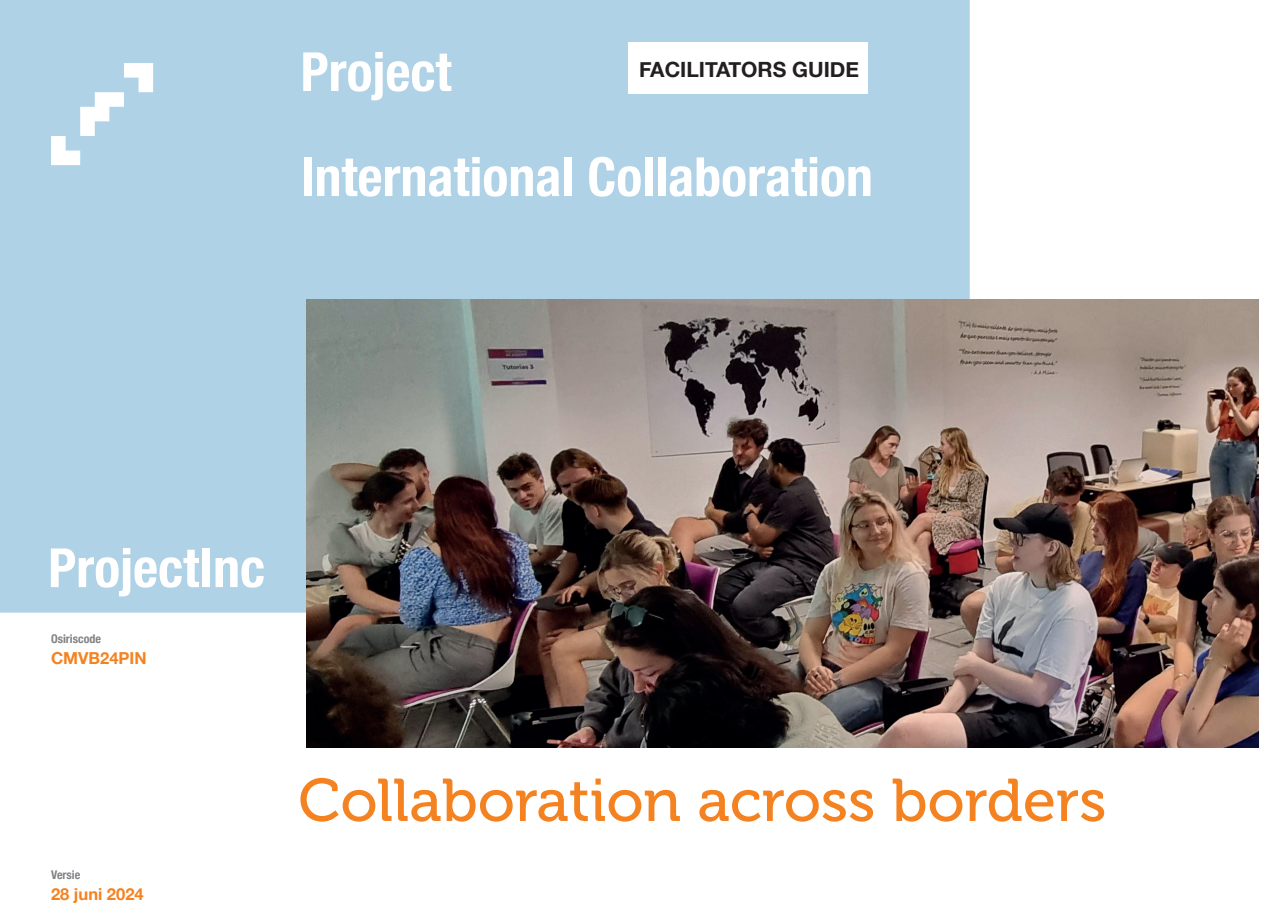
<style>
.page{position:relative;width:1276px;height:919px;background:#fff}
.page>*{position:absolute;margin:0;border:0;box-sizing:border-box;transform-origin:0 0}
.t1{font:60px "Museo 500";color:#f58220}
.t2{font:700 condensed 54px/105px "Helvetica Neue";color:#fff}
.t3{font:700 21px "Helvetica Neue";color:#231f20}
.t4{font:700 16.5px "Helvetica Neue";color:#f58220}
.t5{font:700 condensed 12px "Helvetica Neue";color:#808285}
</style>
<div class="page">
<div style="left:0;top:0;width:969px;height:612px;background:#b0d2e6"></div>
<svg style="left:51px;top:63px;width:102px;height:102px"></svg>
<div style="left:628px;top:43px;width:239px;height:51px;background:#fff"></div>
<img style="left:306px;top:299px;width:953px;height:448px">
<p class="t2" style="left:300px;top:15px;width:574px">Project<br>International Collaboration</p>
<p class="t3" style="left:639px;top:53px;width:222px">FACILITATORS GUIDE</p>
<p class="t2" style="left:48px;top:511px;width:218px">ProjectInc</p>
<p class="t5" style="left:51px;top:628px;width:51px">Osiriscode</p>
<p class="t4" style="left:51px;top:644px;width:97px">CMVB24PIN</p>
<p class="t5" style="left:51px;top:865px;width:31px">Versie</p>
<p class="t4" style="left:51px;top:881px;width:94px">28 juni 2024</p>
<p class="t1" style="left:298px;top:767px;width:809px">Collaboration across borders</p>
</div>
